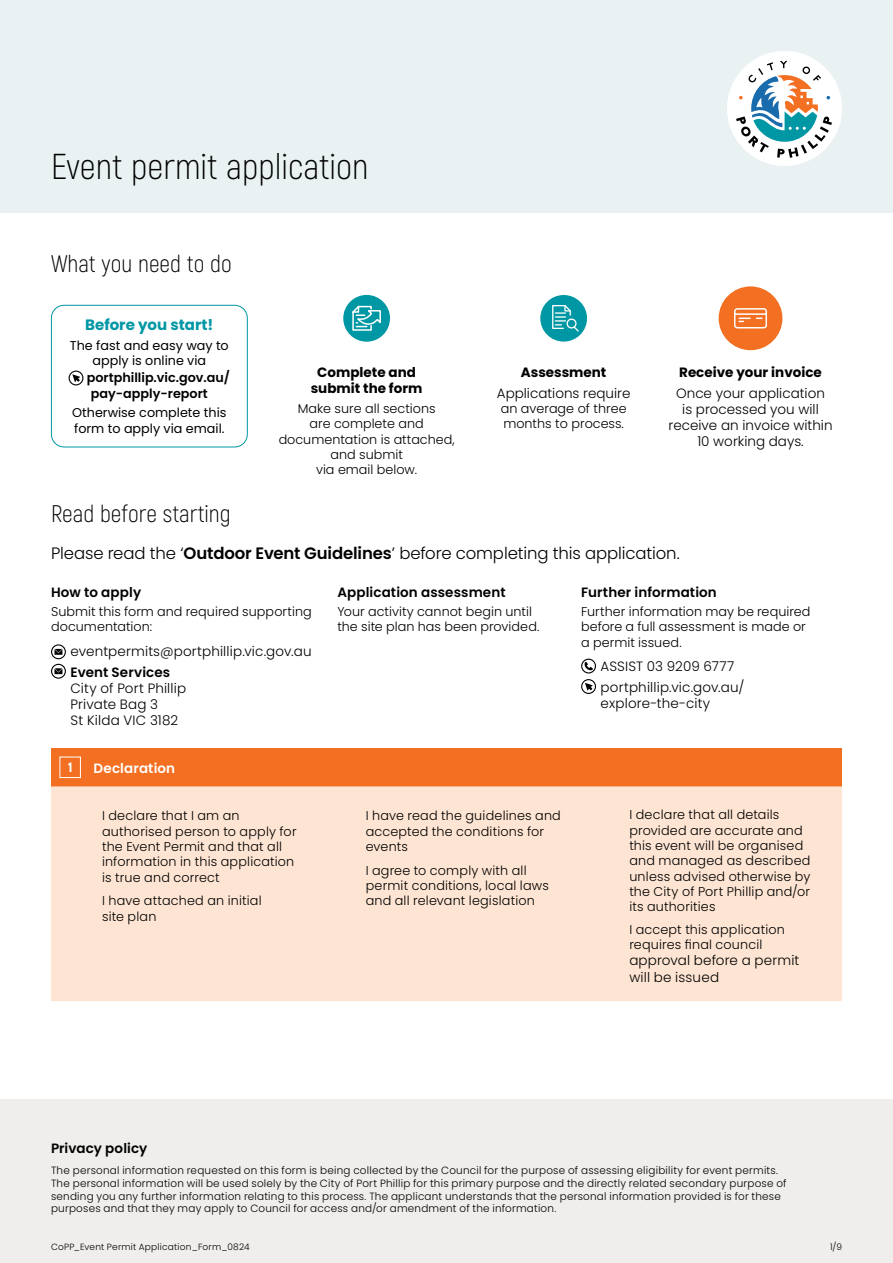
<style>
.page{position:relative;width:893px;height:1263px;background:#fff}
.page>*{position:absolute;margin:0;border:0;box-sizing:border-box;transform-origin:0 0}
.t1{font:300 36px "Akrobat";color:#000}
.t2{font:300 24px "Akrobat";color:#000}
.t3{font:300 16.5px "Poppins";letter-spacing:-.005em;color:#000}
.t4{font:700 15px "Poppins";color:#0097a5}
.t5{font:300 13.5px/16.2px "Poppins";letter-spacing:.005em;color:#000}
.t6{font:600 13.5px "Poppins";letter-spacing:.01em;color:#000}
.t7{font:700 13.5px/16.2px "Poppins";color:#000;text-align:center}
.t8{font:600 13.5px "Poppins";letter-spacing:.01em;color:#fff}
.t9{font:900 13.5px "Akrobat";color:#fff}
.t10{font:300 12.75px/15.3px "Poppins";letter-spacing:.01em;color:#000}
.t11{font:12.75px/15.3px "Poppins";color:#000;text-align:center}
.t12{font:600 12.75px/15.3px "Poppins";color:#000}
.t13{font:300 10.5px/12.6px "Poppins";letter-spacing:.02em;color:#000}
.t14{font:300 9px "Poppins";letter-spacing:.025em;color:#000}
.s1{font-weight:600}
</style>
<div class="page">
<div style="left:0;top:0;width:893px;height:213px;background:#e9f1f3"></div>
<svg style="left:69px;top:371px;width:14px;height:14px"></svg>
<div style="left:51px;top:305px;width:197px;height:142px;border:1px solid #0097a5;border-radius:13px"></div>
<div style="left:343px;top:295px;width:47px;height:47px;background:#0097a5;border-radius:50%"></div>
<svg style="left:352px;top:305px;width:29px;height:26px"></svg>
<div style="left:540px;top:295px;width:47px;height:47px;background:#0097a5;border-radius:50%"></div>
<svg style="left:552px;top:305px;width:27px;height:27px"></svg>
<div style="left:719px;top:286px;width:63px;height:64px;background:#f36f21;border-radius:50%"></div>
<svg style="left:734px;top:308px;width:34px;height:21px"></svg>
<svg style="left:51px;top:644px;width:15px;height:35px"></svg>
<svg style="left:581px;top:659px;width:15px;height:14px"></svg>
<svg style="left:581px;top:679px;width:15px;height:15px"></svg>
<div style="left:51px;top:748px;width:791px;height:38px;background:#f36f21"></div>
<div style="left:51px;top:786px;width:791px;height:215px;background:#fee5d3"></div>
<div style="left:60px;top:757px;width:21px;height:21px;border:1px solid #fff"></div>
<div style="left:0;top:1099px;width:893px;height:164px;background:#f0eeec"></div>
<div style="left:727px;top:51px;width:115px;height:115px;background:#fff;border-radius:50%"></div>
<svg style="left:736px;top:61px;width:96px;height:97px"></svg>
<h1 class="t1" style="left:51px;top:145px;width:319px">Event permit application</h1>
<h2 class="t2" style="left:51px;top:249px;width:182px">What you need to do</h2>
<p class="t4" style="left:85px;top:316px;width:130px">Before you start!</p>
<p class="t11" style="left:70px;top:338px;width:160px">The fast and easy way to apply is online via</p>
<p class="t12" style="left:91px;top:370px;width:141px;text-indent:-4px">portphillip.vic.gov.au/ pay-apply-report</p>
<p class="t11" style="left:72px;top:405px;width:156px;text-align:left">Otherwise complete this form to apply via email.</p>
<p class="t7" style="left:311px;top:364px;width:113px">Complete and submit the form</p>
<p class="t10" style="left:279px;top:401px;width:177px;text-align:center">Make sure all sections<br>are complete and documentation is attached, and submit<br>via email below.</p>
<p class="t7" style="left:521px;top:364px;width:87px">Assessment</p>
<p class="t5" style="left:497px;top:385px;width:135px">Applications require</p>
<p class="t10" style="left:501px;top:401px;width:127px">an average of three months to process.</p>
<p class="t7" style="left:679px;top:364px;width:144px">Receive your invoice</p>
<p class="t5" style="left:668px;top:385px;width:166px;text-align:center">Once your application<br>is processed you will receive an invoice within<br>10 working days.</p>
<h2 class="t2" style="left:51px;top:500px;width:181px">Read before starting</h2>
<p class="t3" style="left:51px;top:544px;width:630px">Please read the ‘<span class="s1">Outdoor Event Guidelines</span>’ before completing this application.</p>
<p class="t6" style="left:51px;top:584px;width:92px">How to apply</p>
<p class="t10" style="left:51px;top:604px;width:262px">Submit this form and required supporting documentation:</p>
<p class="t5" style="left:71px;top:643px;width:243px">eventpermits@portphillip.vic.gov.au</p>
<p class="t6" style="left:71px;top:664px;width:101px">Event Services</p>
<p class="t5" style="left:71px;top:680px;width:117px">City of Port Phillip<br>Private Bag 3<br>St Kilda VIC 3182</p>
<p class="t6" style="left:337px;top:584px;width:170px">Application assessment</p>
<p class="t10" style="left:337px;top:604px;width:204px">Your activity cannot begin until the site plan has been provided.</p>
<p class="t6" style="left:581px;top:584px;width:137px">Further information</p>
<p class="t10" style="left:581px;top:604px;width:231px">Further information may be required before a full assessment is made or a permit issued.</p>
<p class="t5" style="left:601px;top:656px;width:145px;line-height:20.4px">ASSIST 03 9209 6777 portphillip.vic.gov.au/</p>
<p class="t5" style="left:601px;top:695px;width:111px">explore-the-city</p>
<p class="t9" style="left:68px;top:759px;width:6px">1</p>
<p class="t8" style="left:94px;top:761px;width:83px">Declaration</p>
<p class="t10" style="left:102px;top:808px;width:196px">I declare that I am an authorised person to apply for the Event Permit and that all information in this application is true and correct</p>
<p class="t10" style="left:102px;top:893px;width:161px">I have attached an initial site plan</p>
<p class="t10" style="left:366px;top:808px;width:197px">I have read the guidelines and accepted the conditions for events</p>
<p class="t10" style="left:366px;top:863px;width:185px">I agree to comply with all permit conditions, local laws and all relevant legislation</p>
<p class="t10" style="left:629px;top:807px;width:183px">I declare that all details provided are accurate and this event will be organised and managed as described unless advised otherwise by the City of Port Phillip and/or its authorities</p>
<p class="t10" style="left:629px;top:922px;width:157px">I accept this application requires final council</p>
<p class="t5" style="left:629px;top:953px;width:172px">approval before a permit will be issued</p>
<p class="t6" style="left:51px;top:1140px;width:98px">Privacy policy</p>
<p class="t13" style="left:51px;top:1164px;width:737px">The personal information requested on this form is being collected by the Council for the purpose of assessing eligibility for event permits.<br>The personal information will be used solely by the City of Port Phillip for this primary purpose and the directly related secondary purpose of sending you any further information relating to this process. The applicant understands that the personal information provided is for these purposes and that they may apply to Council for access and/or amendment of the information.</p>
<p class="t14" style="left:51px;top:1241px;width:200px">CoPP_Event Permit Application_Form_0824</p>
<p class="t14" style="left:830px;top:1241px;width:13px">1/9</p>
</div>
